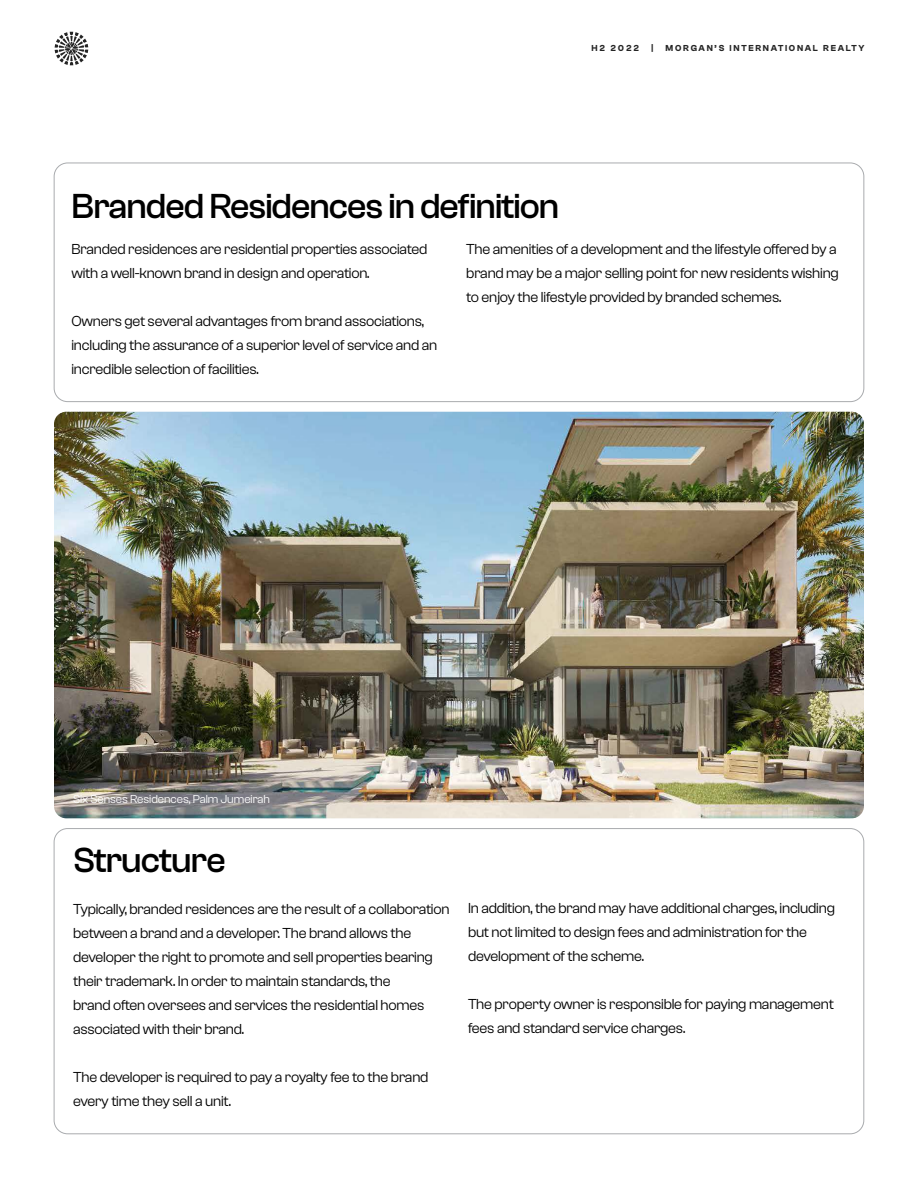
<style>
.page{position:relative;width:918px;height:1188px;background:#fff}
.page>*{position:absolute;margin:0;border:0;box-sizing:border-box;transform-origin:0 0}
.t1{font:500 36px "Clash Grotesk";letter-spacing:-.03em;color:#000}
.t2{font:15px/24px "Clash Grotesk";letter-spacing:-.015em;color:#000}
.t3{font:12px "Clash Grotesk";color:#fff}
.t4{font:600 9px "Clash Grotesk";letter-spacing:.19em;color:#242424}
</style>
<div class="page">
<svg style="left:55px;top:32px;width:33px;height:33px"></svg>
<div style="left:54px;top:163px;width:810px;height:239px;border:1px solid #a9abae;border-radius:14px"></div>
<img style="left:54px;top:412px;width:810px;height:406px">
<p class="t4" style="left:592px;top:43px;width:49px">H2 2022</p>
<p class="t4" style="left:652px;top:43px;width:3px">|</p>
<p class="t4" style="left:666px;top:43px;width:200px">MORGAN’S INTERNATIONAL REALTY</p>
<h1 class="t1" style="left:71px;top:186px;width:489px">Branded Residences in definition</h1>
<p class="t2" style="left:71px;top:237px;width:357px">Branded residences are residential properties associated with a well-known brand in design and operation.</p>
<p class="t2" style="left:71px;top:309px;width:367px">Owners get several advantages from brand associations, including the assurance of a superior level of service and an incredible selection of facilities.</p>
<p class="t2" style="left:466px;top:237px;width:374px">The amenities of a development and the lifestyle offered by a brand may be a major selling point for new residents wishing to enjoy the lifestyle provided by branded schemes.</p>
<p class="t3" style="left:73px;top:792px;width:199px">Six Senses Residences, Palm Jumeirah</p>
<h1 class="t1" style="left:73px;top:840px;width:154px">Structure</h1>
<p class="t2" style="left:73px;top:897px;width:378px">Typically, branded residences are the result of a collaboration between a brand and a developer. The brand allows the developer the right to promote and sell properties bearing their trademark. In order to maintain standards, the<br>brand often oversees and services the residential homes associated with their brand.</p>
<p class="t2" style="left:73px;top:1065px;width:357px">The developer is required to pay a royalty fee to the brand every time they sell a unit.</p>
<p class="t2" style="left:468px;top:896px;width:368px">In addition, the brand may have additional charges, including but not limited to design fees and administration for the development of the scheme.</p>
<p class="t2" style="left:468px;top:992px;width:367px">The property owner is responsible for paying management fees and standard service charges.</p>
</div>
